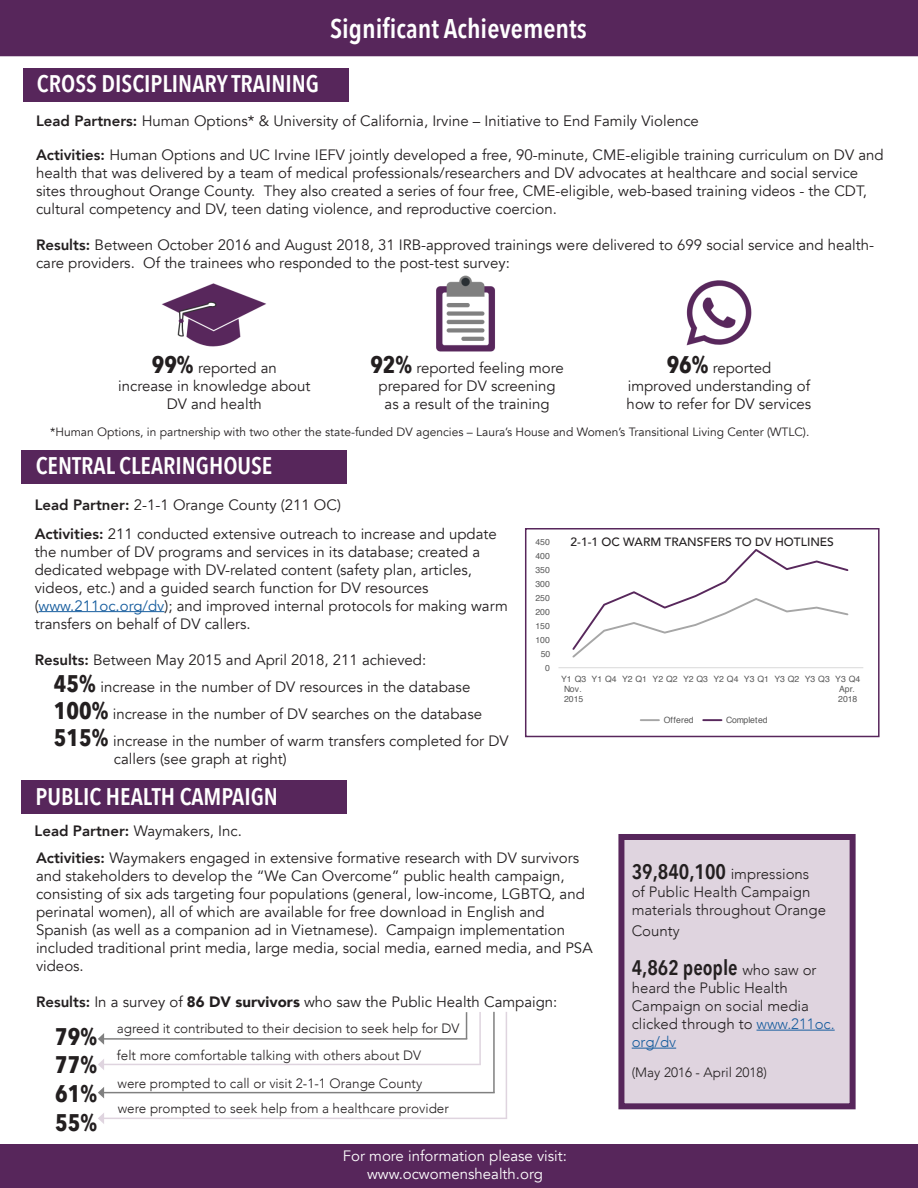
<style>
.page{position:relative;width:918px;height:1188px;background:#fff}
.page>*{position:absolute;margin:0;border:0;box-sizing:border-box;transform-origin:0 0}
.t1{font:600 27px "Avenir Next Condensed";color:#fff}
.t2{font:600 24px "Avenir Next Condensed";color:#fff}
.t3{font:700 24px/28.8px "Avenir Next Condensed";color:#231f20;text-align:justify}
.t4{font:600 21px "Avenir Next Condensed";color:#231f20}
.t5{font:15px/18px "Avenir";color:#231f20}
.t6{font:300 15px/18px "Avenir";color:#231f20}
.t7{font:15px/18px "Avenir";color:#fff;text-align:center}
.t8{font:300 13.5px/28.2px "Avenir";color:#231f20}
.t9{font:12px "Avenir";color:#231f20}
.t10{font:500 12px "Avenir";color:#231f20}
.t11{font:8.7px/10.6px "Helvetica";color:#595959;text-align:center}
.s1{font-weight:800}
.s2{font-family:"Avenir Next Condensed";font-weight:700;font-size:24px}
.s3{color:#175d9e}
.s4{font-weight:900}
.s5{font-family:"Avenir Next Condensed";font-weight:600;font-size:21px}
.s6{font-family:"Avenir";font-weight:300;font-size:15px}
</style>
<div class="page">
<hr style="left:558px;top:667px;width:305px;height:1px;background:#d9d9d9">
<svg style="left:572px;top:549px;width:277px;height:109px"></svg>
<svg style="left:641px;top:719px;width:18px;height:2px"></svg>
<svg style="left:703px;top:719px;width:18px;height:2px"></svg>
<div style="left:525px;top:528px;width:355px;height:209px;border:2px solid #57265b"></div>
<img style="left:436px;top:275px;width:59px;height:77px">
<img style="left:162px;top:283px;width:104px;height:64px">
<img style="left:686px;top:280px;width:66px;height:66px">
<div style="left:0;top:0;width:918px;height:56px;background:#57265b"></div>
<div style="left:618px;top:834px;width:238px;height:275px;background:#dfd4df;border:6px solid #57265b"></div>
<hr style="left:757px;top:1030px;width:78px;height:1px;background:#175d9e">
<hr style="left:632px;top:1048px;width:44px;height:1px;background:#175d9e">
<div style="left:23px;top:68px;width:325px;height:34px;background:#57265b"></div>
<div style="left:22px;top:450px;width:325px;height:33px;background:#57265b"></div>
<div style="left:22px;top:781px;width:325px;height:33px;background:#57265b"></div>
<hr style="left:39px;top:611px;width:125px;height:1px;background:#175d9e">
<hr style="left:103px;top:1038px;width:364px;height:2px;background:#808080">
<svg style="left:98px;top:1033px;width:6px;height:12px"></svg>
<svg style="left:466px;top:1012px;width:1px;height:26px"></svg>
<hr style="left:479px;top:1012px;width:2px;height:52px;background:#dfd4df">
<hr style="left:103px;top:1064px;width:378px;height:1px;background:#dfd4df">
<svg style="left:98px;top:1059px;width:6px;height:11px"></svg>
<hr style="left:103px;top:1092px;width:392px;height:1px;background:#808080">
<svg style="left:98px;top:1087px;width:6px;height:11px"></svg>
<hr style="left:493px;top:1012px;width:2px;height:81px;background:#808080">
<hr style="left:103px;top:1118px;width:404px;height:1px;background:#dfd4df">
<svg style="left:98px;top:1113px;width:6px;height:11px"></svg>
<div style="left:0;top:1144px;width:918px;height:44px;background:#57265b"></div>
<hr style="left:506px;top:1012px;width:1px;height:106px;background:#dfd4df">
<h2 class="t2" style="left:37px;top:68px;width:283px">CROSS DISCIPLINARY TRAINING</h2>
<h1 class="t1" style="left:330px;top:11px;width:258px">Significant Achievements</h1>
<p class="t5" style="left:36px;top:112px;width:664px"><span class="s1">Lead Partners:</span> Human Options* &amp; University of California, Irvine – Initiative to End Family Violence</p>
<p class="t5" style="left:36px;top:146px;width:849px"><span class="s1">Activities:</span> Human Options and UC Irvine IEFV jointly developed a free, 90-minute, CME-eligible training curriculum on DV and health that was delivered by a team of medical professionals/researchers and DV advocates at healthcare and social service sites throughout Orange County. They also created a series of four free, CME-eligible, web-based training videos - the CDT, cultural competency and DV, teen dating violence, and reproductive coercion.</p>
<p class="t5" style="left:36px;top:236px;width:840px"><span class="s1">Results:</span> Between October 2016 and August 2018, 31 IRB-approved trainings were delivered to 699 social service and health&shy;care providers. Of the trainees who responded to the post-test survey:</p>
<p class="t5" style="left:118px;top:359px;width:194px;text-align:center"><span class="s2">99%</span> reported an<br>increase in knowledge about<br>DV and health</p>
<p class="t5" style="left:370px;top:359px;width:195px;text-align:center"><span class="s2">92%</span> reported feeling more prepared for DV screening as a result of the training</p>
<p class="t5" style="left:627px;top:359px;width:186px;text-align:center"><span class="s2">96%</span> reported<br>improved understanding of how to refer for DV services</p>
<p class="t9" style="left:50px;top:424px;width:761px">*Human Options, in partnership with two other the state-funded DV agencies – Laura’s House and Women’s Transitional Living Center (WTLC).</p>
<h2 class="t2" style="left:36px;top:450px;width:238px">CENTRAL CLEARINGHOUSE</h2>
<p class="t5" style="left:35px;top:496px;width:308px"><span class="s1">Lead Partner:</span> 2-1-1 Orange County (211 OC)</p>
<p class="t5" style="left:35px;top:525px;width:475px"><span class="s1">Activities:</span> 211 conducted extensive outreach to increase and update the number of DV programs and services in its database; created a dedicated webpage with DV-related content (safety plan, articles, videos, etc.) and a guided search function for DV resources (<span class="s3">www.211oc.org/dv</span>); and improved internal protocols for making warm transfers on behalf of DV callers.</p>
<p class="t5" style="left:54px;top:646px;width:456px;line-height:27px;text-indent:-19px"><span class="s1">Results:</span> Between May 2015 and April 2018, 211 achieved:<br><span class="s2">45%</span> increase in the number of DV resources in the database <span class="s2">100%</span> increase in the number of DV searches on the database <span class="s2">515%</span> increase in the number of warm transfers completed for DV</p>
<p class="t5" style="left:114px;top:750px;width:174px">callers (see graph at right)</p>
<h2 class="t2" style="left:36px;top:781px;width:244px">PUBLIC HEALTH CAMPAIGN</h2>
<p class="t5" style="left:35px;top:822px;width:209px"><span class="s1">Lead Partner:</span> Waymakers, Inc.</p>
<p class="t11" style="left:535px;top:537px;width:16px">450</p>
<p class="t11" style="left:535px;top:551px;width:16px">400</p>
<p class="t11" style="left:535px;top:565px;width:16px">350</p>
<p class="t11" style="left:535px;top:579px;width:16px">300</p>
<p class="t11" style="left:535px;top:593px;width:16px">250</p>
<p class="t11" style="left:535px;top:607px;width:16px">200</p>
<p class="t11" style="left:535px;top:621px;width:16px">150</p>
<p class="t11" style="left:535px;top:635px;width:16px">100</p>
<p class="t11" style="left:541px;top:649px;width:11px">50</p>
<p class="t11" style="left:545px;top:663px;width:6px">0</p>
<p class="t10" style="left:571px;top:534px;width:265px">2-1-1 OC WARM TRANSFERS TO DV HOTLINES</p>
<p class="t11" style="left:561px;top:674px;width:27px">Y1 Q3<br>Nov.</p>
<p class="t11" style="left:564px;top:694px;width:21px">2015</p>
<p class="t11" style="left:839px;top:674px;width:23px;text-align:left;text-indent:-247px">Y1 Q4 Y2 Q1 Y2 Q2 Y2 Q3 Y2 Q4 Y3 Q1 Y3 Q2 Y3 Q3 Y3 Q4<br>Apr.</p>
<p class="t11" style="left:838px;top:694px;width:21px">2018</p>
<p class="t11" style="left:664px;top:716px;width:31px">Offered</p>
<p class="t11" style="left:726px;top:716px;width:43px">Completed</p>
<p class="t5" style="left:36px;top:849px;width:558px"><span class="s1">Activities:</span> Waymakers engaged in extensive formative research with DV survivors and stakeholders to develop the “We Can Overcome” public health campaign, consisting of six ads targeting four populations (general, low-income, LGBTQ, and perinatal women), all of which are available for free download in English and Spanish (as well as a companion ad in Vietnamese). Campaign implementation included traditional print media, large media, social media, earned media, and PSA videos.</p>
<p class="t5" style="left:36px;top:993px;width:523px"><span class="s1">Results:</span> In a survey of <span class="s4">86 DV survivors</span> who saw the Public Health Campaign:</p>
<h2 class="t3" style="left:55px;top:1023px;width:43px">79%</h2>
<h2 class="t3" style="left:55px;top:1051px;width:43px">77% 61% 55%</h2>
<p class="t8" style="left:117px;top:1015px;width:344px">agreed it contributed to their decision to seek help for DV</p>
<p class="t8" style="left:117px;top:1042px;width:307px">felt more comfortable talking with others about DV were prompted to call or visit 2-1-1 Orange County</p>
<p class="t8" style="left:118px;top:1095px;width:333px">were prompted to seek help from a healthcare provider</p>
<p class="t7" style="left:343px;top:1147px;width:226px">For more information please visit: www.ocwomenshealth.org</p>
<p class="t6" style="left:632px;top:865px;width:196px"><span class="s5">39,840,100</span> impressions of Public Health Campaign materials throughout Orange</p>
<p class="t6" style="left:632px;top:922px;width:50px">County</p>
<h3 class="t4" style="left:632px;top:954px;width:186px">4,862 people <span class="s6">who saw or</span></h3>
<p class="t6" style="left:632px;top:979px;width:204px">heard the Public Health<br>Campaign on social media clicked through to <span class="s3">www.211oc. org/dv</span></p>
<p class="t8" style="left:632px;top:1059px;width:137px">(May 2016 - April 2018)</p>
</div>
